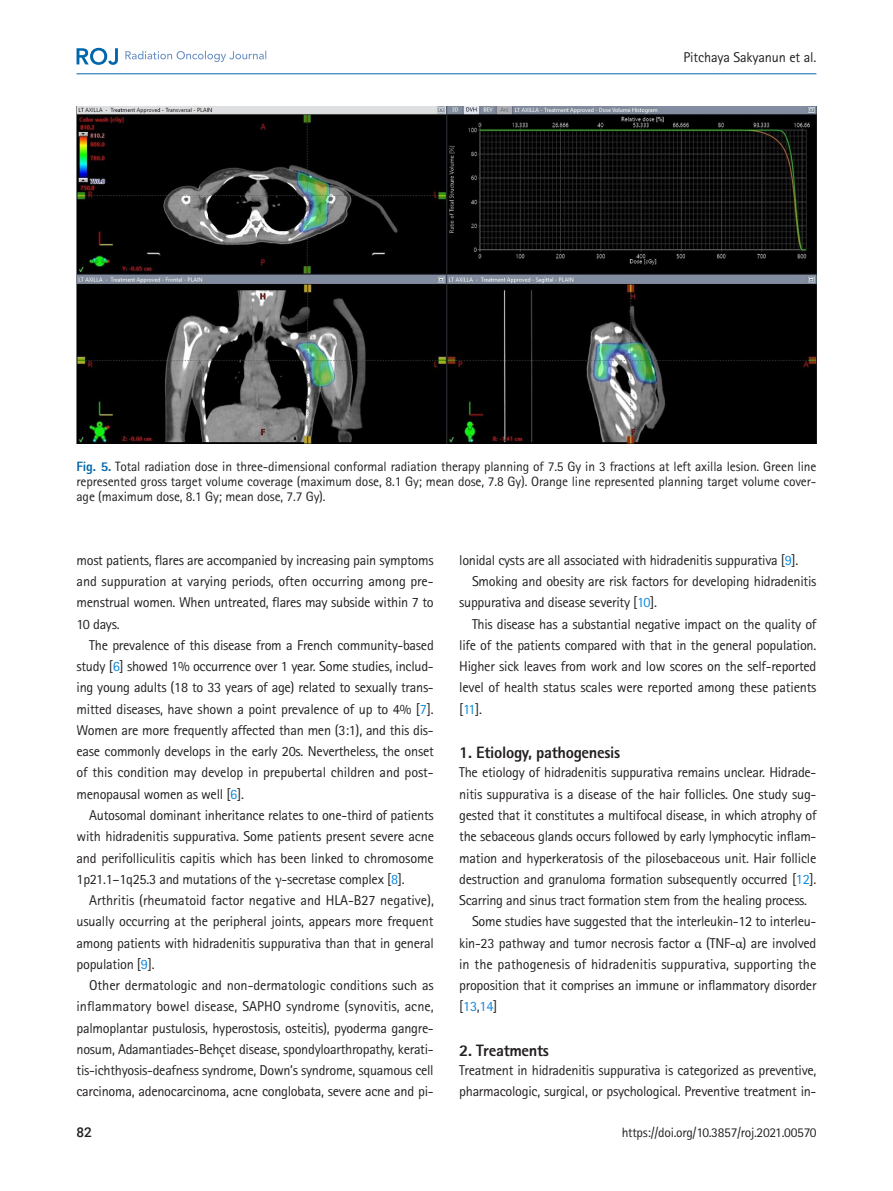
<style>
.page{position:relative;width:893px;height:1191px;background:#fff}
.page>*{position:absolute;margin:0;border:0;box-sizing:border-box;transform-origin:0 0}
.body-sub-title{font:800 16.5px "Rotis Sans Serif Std";letter-spacing:-.02em;color:#231f20}
.body{font:14.25px/21.3px "Rotis Sans Serif Std";letter-spacing:-.02em;color:#231f20;text-align:justify}
.fig-caption{font:13.5px/15px "Rotis Sans Serif Std";letter-spacing:-.01em;color:#231f20;text-align:justify}
.t1{font:500 13.5px "Roboto";color:#231f20}
.s1{font-weight:800;color:#0166ac}
.s2{color:#0b88de}
.s3{font-family:"Minion Pro"}
</style>
<div class="page">
<img style="left:77px;top:106px;width:739px;height:337px">
<hr style="left:77px;top:73px;width:739px;height:1px;background:#0166ac">
<svg style="left:77px;top:48px;width:41px;height:17px"></svg>
<svg style="left:125px;top:51px;width:141px;height:11px"></svg>
<p class="body" style="left:684px;top:46px;width:134px">Pitchaya Sakyanun et al.</p>
<p class="fig-caption" style="left:77px;top:458px;width:741px"><span class="s1">Fig. 5.</span> Total radiation dose in three-dimensional conformal radiation therapy planning of 7.5 Gy in 3 fractions at left axilla lesion. Green line represented gross target volume coverage (maximum dose, 8.1 Gy; mean dose, 7.8 Gy). Orange line represented planning target volume cover&shy;age (maximum dose, 8.1 Gy; mean dose, 7.7 Gy).</p>
<p class="body" style="left:77px;top:549px;width:359px">most patients, flares are accompanied by increasing pain symptoms and suppuration at varying periods, often occurring among pre&shy;menstrual women. When untreated, flares may subside within 7 to 10 days.</p>
<p class="body" style="left:77px;top:634px;width:359px;text-indent:13px">The prevalence of this disease from a French community-based study [<span class="s2">6</span>] showed 1% occurrence over 1 year. Some studies, includ&shy;ing young adults (18 to 33 years of age) related to sexually trans&shy;mitted diseases, have shown a point prevalence of up to 4% [<span class="s2">7</span>].<br>Women are more frequently affected than men (3:1), and this dis&shy;ease commonly develops in the early 20s. Nevertheless, the onset of this condition may develop in prepubertal children and post&shy;menopausal women as well [<span class="s2">6</span>].</p>
<p class="body" style="left:77px;top:804px;width:359px;text-indent:13px">Autosomal dominant inheritance relates to one-third of patients with hidradenitis suppurativa. Some patients present severe acne and perifolliculitis capitis which has been linked to chromosome 1p21.1–1q25.3 and mutations of the <span class="s3">γ</span>-secretase complex [<span class="s2">8</span>].</p>
<p class="body" style="left:77px;top:889px;width:359px;text-indent:13px">Arthritis (rheumatoid factor negative and HLA-B27 negative), usually occurring at the peripheral joints, appears more frequent among patients with hidradenitis suppurativa than that in general population [<span class="s2">9</span>].</p>
<p class="body" style="left:77px;top:974px;width:359px;text-indent:13px">Other dermatologic and non-dermatologic conditions such as inflammatory bowel disease, SAPHO syndrome (synovitis, acne, palmoplantar pustulosis, hyperostosis, osteitis), pyoderma gangre&shy;nosum, Adamantiades-Behçet disease, spondyloarthropathy, kerati&shy;tis-ichthyosis-deafness syndrome, Down’s syndrome, squamous cell carcinoma, adenocarcinoma, acne conglobata, severe acne and pi-</p>
<p class="body" style="left:459px;top:549px;width:341px">lonidal cysts are all associated with hidradenitis suppurativa [<span class="s2">9</span>].</p>
<p class="body" style="left:459px;top:570px;width:359px;text-indent:13px">Smoking and obesity are risk factors for developing hidradenitis suppurativa and disease severity [<span class="s2">10</span>].</p>
<p class="body" style="left:459px;top:613px;width:359px;text-indent:13px">This disease has a substantial negative impact on the quality of life of the patients compared with that in the general population.<br>Higher sick leaves from work and low scores on the self-reported level of health status scales were reported among these patients [<span class="s2">11</span>].</p>
<p class="body-sub-title" style="left:459px;top:742px;width:163px">1. Etiology, pathogenesis</p>
<p class="body" style="left:459px;top:762px;width:359px">The etiology of hidradenitis suppurativa remains unclear. Hidrade&shy;nitis suppurativa is a disease of the hair follicles. One study sug&shy;gested that it constitutes a multifocal disease, in which atrophy of the sebaceous glands occurs followed by early lymphocytic inflam&shy;mation and hyperkeratosis of the pilosebaceous unit. Hair follicle destruction and granuloma formation subsequently occurred [<span class="s2">12</span>].<br>Scarring and sinus tract formation stem from the healing process.</p>
<p class="body" style="left:459px;top:910px;width:359px;text-indent:13px">Some studies have suggested that the interleukin-12 to interleu&shy;kin-23 pathway and tumor necrosis factor <span class="s3">α</span> (TNF-<span class="s3">α</span>) are involved in the pathogenesis of hidradenitis suppurativa, supporting the proposition that it comprises an immune or inflammatory disorder [<span class="s2">13</span>,<span class="s2">14</span>]</p>
<p class="body-sub-title" style="left:459px;top:1040px;width:91px">2. Treatments</p>
<p class="body" style="left:459px;top:1059px;width:359px">Treatment in hidradenitis suppurativa is categorized as preventive, pharmacologic, surgical, or psychological. Preventive treatment in-</p>
<p class="t1" style="left:77px;top:1123px;width:17px">82</p>
<p class="fig-caption" style="left:622px;top:1124px;width:196px">https://doi.org/10.3857/roj.2021.00570</p>
</div>
